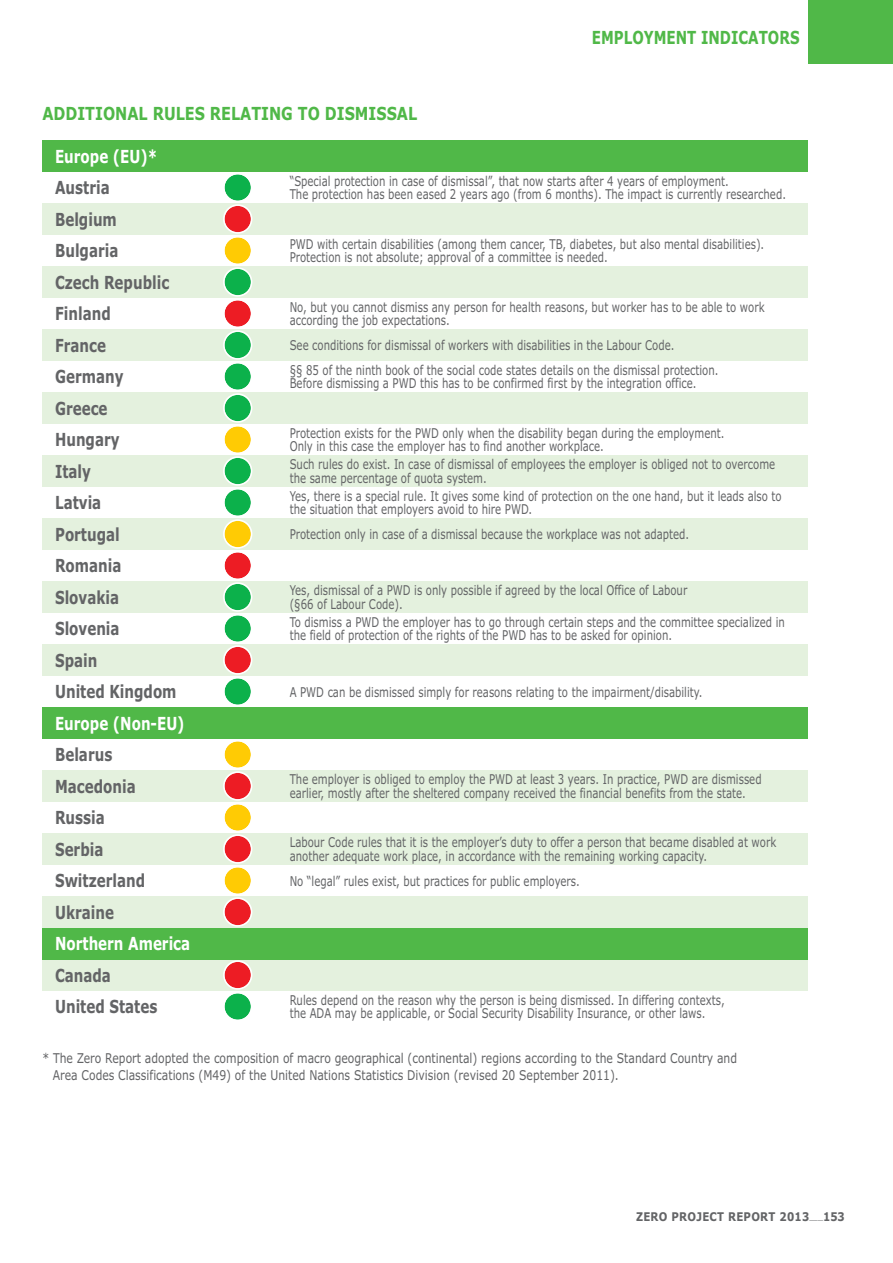
<style>
.page{position:relative;width:893px;height:1263px;background:#fff}
.page>*{position:absolute;margin:0;border:0;box-sizing:border-box;transform-origin:0 0}
.t1{font:700 18px/31.5px "Verdana";color:#636466;scale:.75 1}
.t2{font:700 18px "Verdana";color:#fff;scale:.75 1}
.t3{font:700 18px "Verdana";color:#50b848;scale:.8 1}
.t4{font:700 18px "Verdana";color:#50b848;scale:.75 1}
.t5{font:13.5px/13.5px "Verdana";color:#636466;scale:.75 1}
.t6{font:13.5px/16.5px "Verdana";color:#636466;scale:.8 1}
.t7{font:700 12px "Verdana";letter-spacing:.025em;color:#636466;scale:.85 1}
.t8{font:700 4.5px "Verdana";color:#636466;scale:.85 1}
</style>
<div class="page">
<div style="left:808px;top:0;width:84px;height:63px;background:#50b848"></div>
<div style="left:42px;top:140px;width:766px;height:32px;background:#50b848"></div>
<div style="left:42px;top:203px;width:766px;height:32px;background:#e4f1de"></div>
<div style="left:42px;top:266px;width:766px;height:32px;background:#e4f1de"></div>
<div style="left:42px;top:329px;width:766px;height:32px;background:#e4f1de"></div>
<div style="left:42px;top:392px;width:766px;height:32px;background:#e4f1de"></div>
<div style="left:42px;top:455px;width:766px;height:32px;background:#e4f1de"></div>
<div style="left:42px;top:518px;width:766px;height:32px;background:#e4f1de"></div>
<div style="left:42px;top:581px;width:766px;height:32px;background:#e4f1de"></div>
<div style="left:42px;top:644px;width:766px;height:32px;background:#e4f1de"></div>
<div style="left:42px;top:707px;width:766px;height:32px;background:#50b848"></div>
<div style="left:42px;top:770px;width:766px;height:32px;background:#e4f1de"></div>
<div style="left:42px;top:833px;width:766px;height:32px;background:#e4f1de"></div>
<div style="left:42px;top:896px;width:766px;height:32px;background:#e4f1de"></div>
<div style="left:42px;top:959px;width:766px;height:32px;background:#e4f1de"></div>
<div style="left:42px;top:928px;width:766px;height:31px;background:#50b848"></div>
<svg style="left:223px;top:174px;width:29px;height:531px"></svg>
<svg style="left:223px;top:741px;width:29px;height:186px"></svg>
<svg style="left:223px;top:960px;width:29px;height:60px"></svg>
<h1 class="t4" style="left:592px;top:30px;width:278px">EMPLOYMENT INDICATORS</h1>
<h1 class="t3" style="left:42px;top:106px;width:470px">ADDITIONAL RULES RELATING TO DISMISSAL</h1>
<h1 class="t2" style="left:55px;top:149px;width:138px">Europe (EU)*</h1>
<h1 class="t1" style="left:55px;top:173px;width:163px">Austria<br>Belgium<br>Bulgaria<br>Czech Republic<br>Finland<br>France<br>Germany<br>Greece<br>Hungary<br>Italy<br>Latvia<br>Portugal<br>Romania<br>Slovakia<br>Slovenia<br>Spain<br>United Kingdom</h1>
<h1 class="t2" style="left:55px;top:716px;width:174px">Europe (Non-EU)</h1>
<h1 class="t1" style="left:55px;top:740px;width:122px">Belarus<br>Macedonia<br>Russia<br>Serbia<br>Switzerland<br>Ukraine</h1>
<h1 class="t2" style="left:55px;top:936px;width:182px">Northern America</h1>
<h1 class="t1" style="left:55px;top:961px;width:138px">Canada<br>United States</h1>
<p class="t5" style="left:290px;top:175px;width:663px">“Special protection in case of dismissal”, that now starts after 4 years of employment.<br>The protection has been eased 2 years ago (from 6 months). The impact is currently researched.</p>
<p class="t5" style="left:290px;top:238px;width:634px">PWD with certain disabilities (among them cancer, TB, diabetes, but also mental disabilities).<br>Protection is not absolute; approval of a committee is needed.</p>
<p class="t5" style="left:290px;top:301px;width:635px">No, but you cannot dismiss any person for health reasons, but worker has to be able to work according the job expectations.</p>
<p class="t5" style="left:290px;top:334px;width:573px;line-height:24.8px">See conditions for dismissal of workers with disabilities in the Labour Code.<br>§§ 85 of the ninth book of the social code states details on the dismissal protection.</p>
<p class="t5" style="left:290px;top:378px;width:544px">Before dismissing a PWD this has to be confirmed first by the integration office.</p>
<p class="t5" style="left:290px;top:427px;width:581px">Protection exists for the PWD only when the disability began during the employment.<br>Only in this case the employer has to find another workplace.</p>
<p class="t5" style="left:290px;top:459px;width:649px">Such rules do exist. In case of dismissal of employees the employer is obliged not to overcome the same percentage of quota system.</p>
<p class="t5" style="left:290px;top:490px;width:657px">Yes, there is a special rule. It gives some kind of protection on the one hand, but it leads also to the situation that employers avoid to hire PWD.</p>
<p class="t5" style="left:290px;top:529px;width:534px">Protection only in case of a dismissal because the workplace was not adapted.</p>
<p class="t5" style="left:290px;top:585px;width:531px">Yes, dismissal of a PWD is only possible if agreed by the local Office of Labour (§66 of Labour Code).</p>
<p class="t5" style="left:290px;top:616px;width:661px">To dismiss a PWD the employer has to go through certain steps and the committee specialized in the field of protection of the rights of the PWD has to be asked for opinion.</p>
<p class="t5" style="left:290px;top:686px;width:552px">A PWD can be dismissed simply for reasons relating to the impairment/disability.</p>
<p class="t5" style="left:290px;top:774px;width:630px">The employer is obliged to employ the PWD at least 3 years. In practice, PWD are dismissed earlier, mostly after the sheltered company received the financial benefits from the state.</p>
<p class="t5" style="left:290px;top:837px;width:650px">Labour Code rules that it is the employer’s duty to offer a person that became disabled at work another adequate work place, in accordance with the remaining working capacity.</p>
<p class="t5" style="left:290px;top:875px;width:388px">No “legal” rules exist, but practices for public employers.</p>
<p class="t5" style="left:290px;top:994px;width:581px">Rules depend on the reason why the person is being dismissed. In differing contexts, the ADA may be applicable, or Social Security Disability Insurance, or other laws.</p>
<p class="t6" style="left:53px;top:1051px;width:856px;text-indent:-10px">* The Zero Report adopted the composition of macro geographical (continental) regions according to the Standard Country and<br>Area Codes Classifications (M49) of the United Nations Statistics Division (revised 20 September 2011).</p>
<p class="t7" style="left:636px;top:1212px;width:205px">ZERO PROJECT REPORT 2013</p>
<p class="t8" style="left:809px;top:1217px;width:17px">_____</p>
<p class="t7" style="left:823px;top:1212px;width:27px">153</p>
</div>
